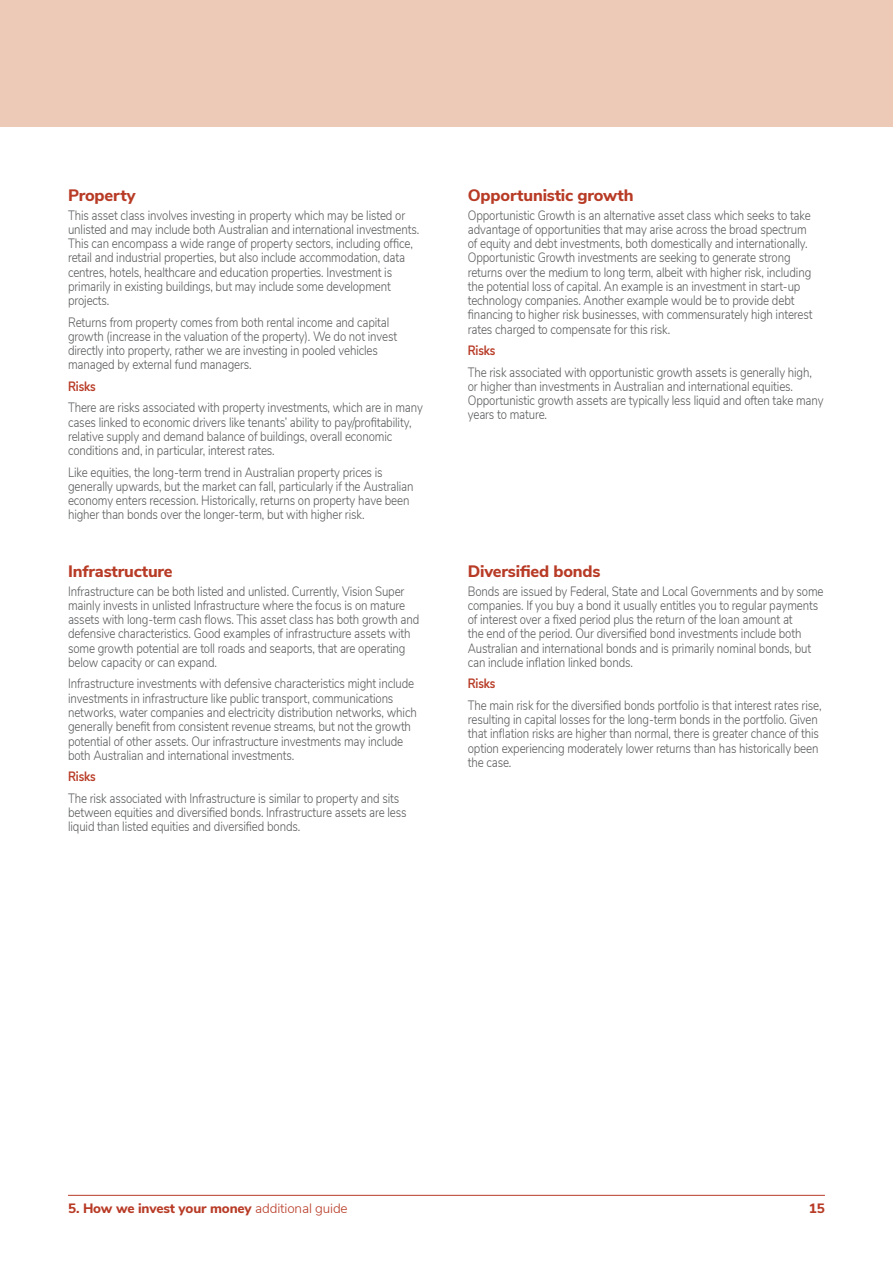
<style>
.page{position:relative;width:893px;height:1263px;background:#fff}
.page>*{position:absolute;margin:0;border:0;box-sizing:border-box;transform-origin:0 0}
.t1{font:800 16.5px "Nunito Sans";letter-spacing:-.01em;color:#b83b26}
.t2{font:300 13.5px/14.2px "Nunito Sans";letter-spacing:-.01em;color:#58595b;scale:.85 1}
.t3{font:800 13.5px "Nunito Sans";letter-spacing:-.01em;color:#b83b26}
.t4{font:700 13.5px "Nunito Sans";letter-spacing:-.01em;color:#b83b26;scale:.85 1}
.s1{font-weight:300}
</style>
<div class="page">
<hr style="left:68px;top:1195px;width:757px;height:1px;background:#b83b26">
<div style="left:0;top:0;width:893px;height:126px;background:#edcab8"></div>
<p class="t1" style="left:68px;top:183px;width:69px">Property</p>
<p class="t2" style="left:68px;top:207px;width:415px">This asset class involves investing in property which may be listed or unlisted and may include both Australian and international investments.<br>This can encompass a wide range of property sectors, including office, retail and industrial properties, but also include accommodation, data centres, hotels, healthcare and education properties. Investment is primarily in existing buildings, but may include some development projects.</p>
<p class="t2" style="left:68px;top:314px;width:389px">Returns from property comes from both rental income and capital growth (increase in the valuation of the property). We do not invest directly into property, rather we are investing in pooled vehicles managed by external fund managers.</p>
<p class="t4" style="left:68px;top:376px;width:34px">Risks</p>
<p class="t2" style="left:68px;top:400px;width:419px">There are risks associated with property investments, which are in many cases linked to economic drivers like tenants’ ability to pay/profitability, relative supply and demand balance of buildings, overall economic conditions and, in particular, interest rates.</p>
<p class="t2" style="left:68px;top:464px;width:408px">Like equities, the long-term trend in Australian property prices is generally upwards, but the market can fall, particularly if the Australian economy enters recession. Historically, returns on property have been higher than bonds over the longer-term, but with higher risk.</p>
<p class="t1" style="left:68px;top:559px;width:106px">Infrastructure</p>
<p class="t2" style="left:68px;top:583px;width:415px">Infrastructure can be both listed and unlisted. Currently, Vision Super mainly invests in unlisted Infrastructure where the focus is on mature assets with long-term cash flows. This asset class has both growth and defensive characteristics. Good examples of infrastructure assets with some growth potential are toll roads and seaports, that are operating below capacity or can expand.</p>
<p class="t2" style="left:68px;top:676px;width:412px">Infrastructure investments with defensive characteristics might include investments in infrastructure like public transport, communications networks, water companies and electricity distribution networks, which generally benefit from consistent revenue streams, but not the growth potential of other assets. Our infrastructure investments may include both Australian and international investments.</p>
<p class="t4" style="left:68px;top:767px;width:34px">Risks</p>
<p class="t2" style="left:68px;top:790px;width:400px">The risk associated with Infrastructure is similar to property and sits between equities and diversified bonds. Infrastructure assets are less liquid than listed equities and diversified bonds.</p>
<p class="t1" style="left:468px;top:183px;width:167px">Opportunistic growth</p>
<p class="t2" style="left:468px;top:207px;width:407px">Opportunistic Growth is an alternative asset class which seeks to take advantage of opportunities that may arise across the broad spectrum of equity and debt investments, both domestically and internationally.<br>Opportunistic Growth investments are seeking to generate strong returns over the medium to long term, albeit with higher risk, including the potential loss of capital. An example is an investment in start-up technology companies. Another example would be to provide debt financing to higher risk businesses, with commensurately high interest rates charged to compensate for this risk.</p>
<p class="t4" style="left:468px;top:341px;width:34px">Risks</p>
<p class="t2" style="left:468px;top:364px;width:420px">The risk associated with opportunistic growth assets is generally high, or higher than investments in Australian and international equities.<br>Opportunistic growth assets are typically less liquid and often take many years to mature.</p>
<p class="t1" style="left:468px;top:559px;width:134px">Diversified bonds</p>
<p class="t2" style="left:468px;top:583px;width:420px">Bonds are issued by Federal, State and Local Governments and by some companies. If you buy a bond it usually entitles you to regular payments of interest over a fixed period plus the return of the loan amount at<br>the end of the period. Our diversified bond investments include both Australian and international bonds and is primarily nominal bonds, but can include inflation linked bonds.</p>
<p class="t4" style="left:468px;top:674px;width:34px">Risks</p>
<p class="t2" style="left:468px;top:697px;width:418px">The main risk for the diversified bonds portfolio is that interest rates rise, resulting in capital losses for the long-term bonds in the portfolio. Given that inflation risks are higher than normal, there is greater chance of this option experiencing moderately lower returns than has historically been the case.</p>
<p class="t3" style="left:68px;top:1198px;width:281px">5. How we invest your money <span class="s1">additional guide</span></p>
<p class="t3" style="left:809px;top:1198px;width:18px">15</p>
</div>
